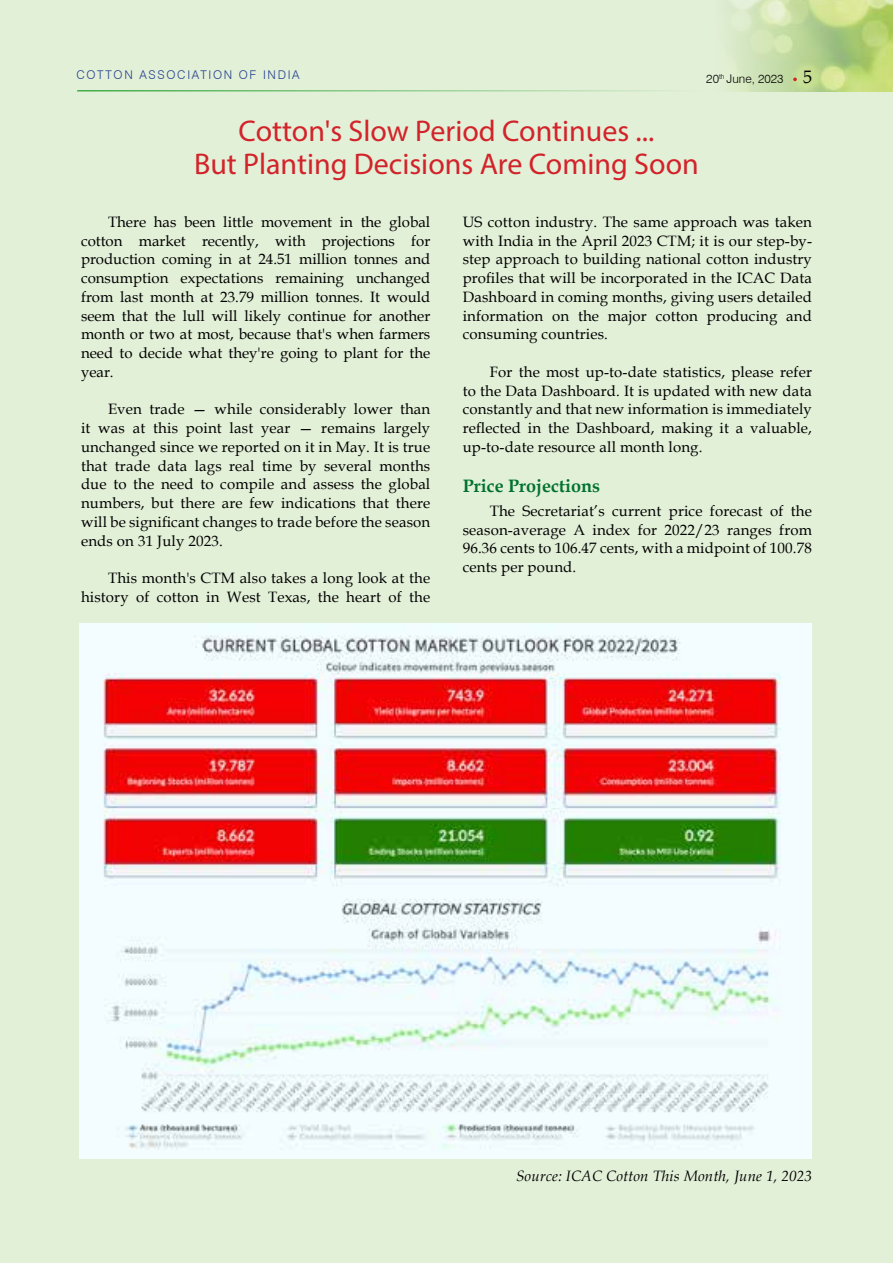
<style>
.page{position:relative;width:893px;height:1263px;background:#e3f0d8}
.page>*{position:absolute;margin:0;border:0;box-sizing:border-box;transform-origin:0 0}
.t1{font:30px/33px "Myriad Pro";color:#d2232a;text-align:center}
.t2{font:700 18px "Book Antiqua";color:#00722e}
.t3{font:15px/18.8px "Book Antiqua";letter-spacing:.01em;color:#000;text-align:justify}
.t4{font:italic 15px "Book Antiqua";letter-spacing:.01em;color:#000}
.t5{font:300 12px "Swiss 721 BT";letter-spacing:.14em;color:#25408f}
.t6{font:300 12px "Swiss 721 BT";color:#000}
.s1{font-family:"Book Antiqua";font-weight:400;font-size:18px}
</style>
<div class="page">
<img style="left:727px;top:0;width:166px;height:91px">
<hr style="left:77px;top:90px;width:628px;height:2px;background:#41ad49">
<svg style="left:793px;top:78px;width:4px;height:3px"></svg>
<img style="left:79px;top:623px;width:733px;height:536px">
<p class="t5" style="left:76px;top:67px;width:225px">COTTON ASSOCIATION OF INDIA</p>
<p class="t6" style="left:706px;top:71px;width:107px">20<sup>TH</sup> JUNE, 2023 <span class="s1">5</span></p>
<h1 class="t1" style="left:194px;top:114px;width:506px">Cotton's Slow Period Continues ...<br>But Planting Decisions Are Coming Soon</h1>
<p class="t3" style="left:81px;top:212px;width:351px;text-indent:27px">There has been little movement in the global cotton market recently, with projections for production coming in at 24.51 million tonnes and consumption expectations remaining unchanged from last month at 23.79 million tonnes. It would seem that the lull will likely continue for another month or two at most, because that's when farmers need to decide what they're going to plant for the year.</p>
<p class="t3" style="left:81px;top:400px;width:351px;text-indent:27px">Even trade — while considerably lower than it was at this point last year — remains largely unchanged since we reported on it in May. It is true that trade data lags real time by several months due to the need to compile and assess the global numbers, but there are few indications that there will be significant changes to trade before the season ends on 31 July 2023.</p>
<p class="t3" style="left:81px;top:568px;width:351px;text-align:right">This month's CTM also takes a long look at the history of cotton in West Texas, the heart of the</p>
<p class="t3" style="left:463px;top:212px;width:351px">US cotton industry. The same approach was taken with India in the April 2023 CTM; it is our step-by&shy;step approach to building national cotton industry profiles that will be incorporated in the ICAC Data Dashboard in coming months, giving users detailed information on the major cotton producing and consuming countries.</p>
<p class="t3" style="left:463px;top:362px;width:351px;text-indent:27px">For the most up-to-date statistics, please refer to the Data Dashboard. It is updated with new data constantly and that new information is immediately reflected in the Dashboard, making it a valuable, up-to-date resource all month long.</p>
<p class="t2" style="left:463px;top:473px;width:139px">Price Projections</p>
<p class="t3" style="left:463px;top:501px;width:351px;text-indent:27px">The Secretariat’s current price forecast of the season-average A index for 2022/23 ranges from 96.36 cents to 106.47 cents, with a midpoint of 100.78 cents per pound.</p>
<p class="t4" style="left:516px;top:1165px;width:297px">Source: ICAC Cotton This Month, June 1, 2023</p>
</div>
